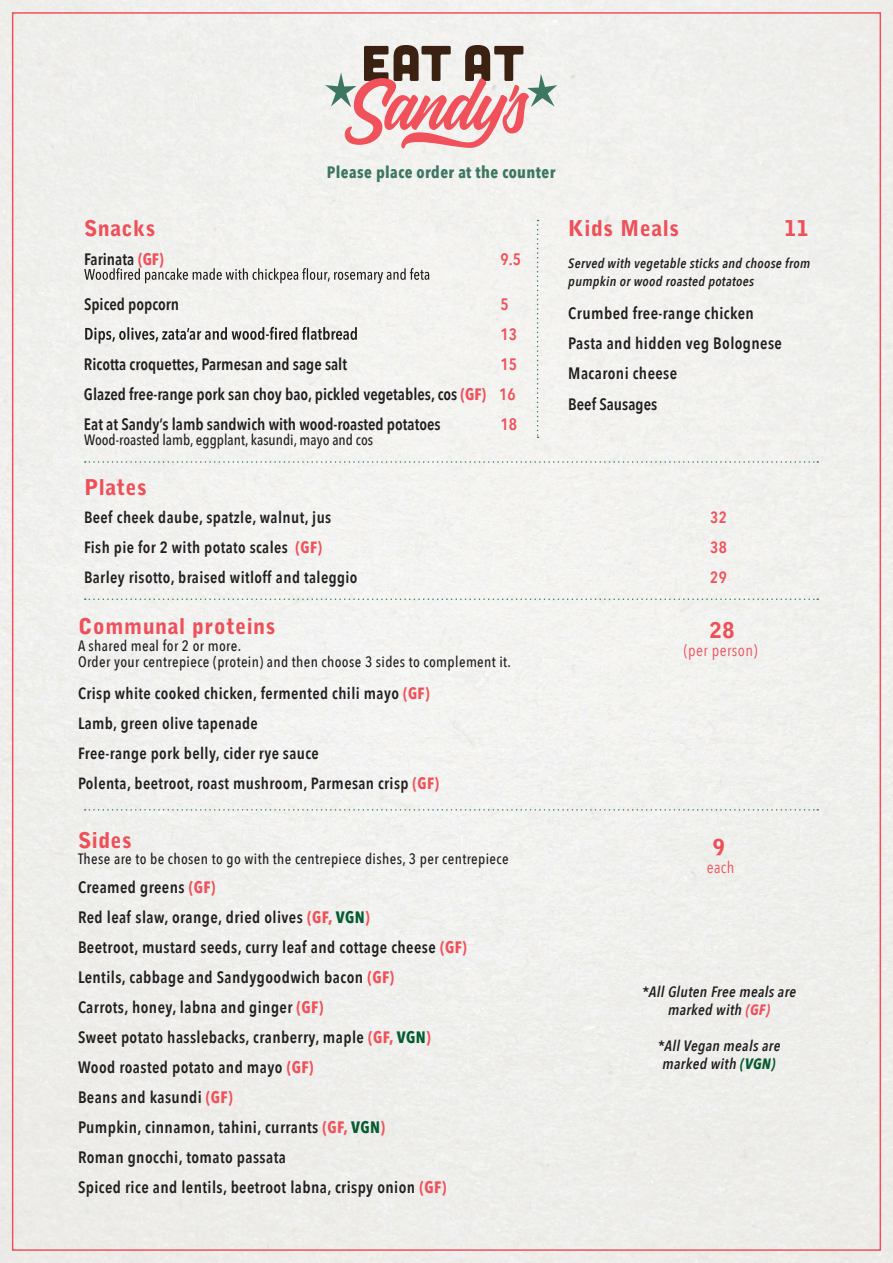
<style>
.page{position:relative;width:893px;height:1263px;background:#f0f0ee}
.page>*{position:absolute;margin:0;border:0;box-sizing:border-box;transform-origin:0 0}
.t1{font:900 21.6px "Bell Gothic Std";letter-spacing:.025em;color:#ef4f58}
.t2{font:600 16.5px/30px "Avenir Next Condensed";letter-spacing:.025em;color:#231f20}
.t3{font:600 16.5px "Avenir Next Condensed";color:#231f20}
.t4{font:700 16.5px "Avenir Next Condensed";letter-spacing:.025em;color:#3d7663}
.t5{font:600 16.5px/30px "Avenir Next Condensed";color:#f0515a}
.t6{font:600 16.2px/30px "Avenir Next Condensed";letter-spacing:.025em;color:#231f20}
.t7{font:16.2px "Avenir Next Condensed";letter-spacing:.025em;color:#f0515a}
.t8{font:600 16.2px "Avenir Next Condensed";color:#f0515a}
.t9{font:500 15px/16.5px "Avenir Next Condensed";letter-spacing:.025em;color:#231f20}
.t10{font:italic 600 15px/18px "Avenir Next Condensed";letter-spacing:.025em;color:#231f20;text-align:center}
.t11{font:500 15px "Avenir Next Condensed";color:#231f20}
.t12{font:italic 600 13.5px/18px "Avenir Next Condensed";letter-spacing:.025em;color:#231f20}
.s1{font-weight:700;color:#f0515a}
.s2{color:#f0515a}
.s3{font-weight:700;color:#065b30}
</style>
<div class="page">
<svg style="left:325px;top:45px;width:232px;height:104px"></svg>
<svg style="left:85px;top:461px;width:733px;height:2px"></svg>
<svg style="left:537px;top:220px;width:2px;height:218px"></svg>
<svg style="left:85px;top:598px;width:733px;height:2px"></svg>
<svg style="left:85px;top:809px;width:733px;height:2px"></svg>
<svg style="left:84px;top:268px;width:345px;height:15px"></svg>
<svg style="left:85px;top:327px;width:272px;height:17px"></svg>
<p class="t4" style="left:327px;top:162px;width:230px">Please place order at the counter</p>
<h1 class="t1" style="left:84px;top:216px;width:73px">Snacks</h1>
<p class="t3" style="left:84px;top:245px;width:81px">Farinata <span class="s1">(GF)</span></p>
<p class="t5" style="left:501px;top:243px;width:22px">9.5</p>
<p class="t3" style="left:84px;top:290px;width:97px">Spiced popcorn</p>
<p class="t5" style="left:501px;top:288px;width:18px">5<br>13</p>
<p class="t3" style="left:84px;top:350px;width:265px">Ricotta croquettes, Parmesan and sage salt</p>
<p class="t2" style="left:84px;top:348px;width:435px;text-align:justify;text-indent:417px"><span class="s2">15<br></span>Glazed free-range pork san choy bao, pickled vegetables, cos <span class="s1">(GF)</span> <span class="s2">16<br></span>Eat at Sandy’s lamb sandwich with wood-roasted potatoes</p>
<p class="t5" style="left:501px;top:408px;width:18px">18</p>
<p class="t11" style="left:84px;top:430px;width:291px">Wood-roasted lamb, eggplant, kasundi, mayo and cos</p>
<h1 class="t1" style="left:568px;top:216px;width:112px">Kids Meals</h1>
<h1 class="t1" style="left:784px;top:216px;width:26px">11</h1>
<p class="t12" style="left:568px;top:254px;width:243px">Served with vegetable sticks and choose from pumpkin or wood roasted potatoes</p>
<p class="t2" style="left:568px;top:297px;width:215px">Crumbed free-range chicken<br>Pasta and hidden veg Bolognese<br>Macaroni cheese</p>
<p class="t3" style="left:568px;top:390px;width:90px">Beef Sausages</p>
<h1 class="t1" style="left:84px;top:474px;width:64px">Plates</h1>
<p class="t6" style="left:84px;top:502px;width:249px">Beef cheek daube, spatzle, walnut, jus</p>
<p class="t8" style="left:710px;top:504px;width:18px">32</p>
<p class="t6" style="left:84px;top:532px;width:240px">Fish pie for 2 with potato scales <span class="s1">(GF)</span></p>
<p class="t8" style="left:710px;top:534px;width:18px">38</p>
<p class="t6" style="left:84px;top:562px;width:275px">Barley risotto, braised witloff and taleggio</p>
<p class="t8" style="left:710px;top:564px;width:18px">29</p>
<h1 class="t1" style="left:78px;top:614px;width:199px">Communal proteins</h1>
<p class="t9" style="left:78px;top:637px;width:435px">A shared meal for 2 or more.<br>Order your centrepiece (protein) and then choose 3 sides to complement it.</p>
<p class="t6" style="left:78px;top:678px;width:363px">Crisp white cooked chicken, fermented chili mayo <span class="s1">(GF)<br></span>Lamb, green olive tapenade<br>Free-range pork belly, cider rye sauce<br>Polenta, beetroot, roast mushroom, Parmesan crisp <span class="s1">(GF)</span></p>
<h1 class="t1" style="left:78px;top:827px;width:55px">Sides</h1>
<p class="t9" style="left:78px;top:850px;width:432px">These are to be chosen to go with the centrepiece dishes, 3 per centrepiece</p>
<p class="t2" style="left:78px;top:871px;width:390px">Creamed greens <span class="s1">(GF)<br></span>Red leaf slaw, orange, dried olives <span class="s1">(GF,</span> <span class="s3">VGN</span><span class="s1">)<br></span>Beetroot, mustard seeds, curry leaf and cottage cheese <span class="s1">(GF)<br></span>Lentils, cabbage and Sandygoodwich bacon <span class="s1">(GF)<br></span>Carrots, honey, labna and ginger <span class="s1">(GF)<br></span>Sweet potato hasslebacks, cranberry, maple <span class="s1">(GF,</span> <span class="s3">VGN</span><span class="s1">)<br></span>Wood roasted potato and mayo <span class="s1">(GF)<br></span>Beans and kasundi <span class="s1">(GF)<br></span>Pumpkin, cinnamon, tahini, currants <span class="s1">(GF,</span> <span class="s3">VGN</span><span class="s1">)<br></span>Roman gnocchi, tomato passata<br>Spiced rice and lentils, beetroot labna, crispy onion <span class="s1">(GF)</span></p>
<h1 class="t1" style="left:710px;top:617px;width:26px">28</h1>
<p class="t7" style="left:684px;top:636px;width:75px">(per person)</p>
<h1 class="t1" style="left:713px;top:835px;width:14px">9</h1>
<p class="t7" style="left:707px;top:854px;width:29px">each</p>
<p class="t10" style="left:642px;top:983px;width:156px">*All Gluten Free meals are marked with <span class="s1">(GF)</span></p>
<p class="t10" style="left:657px;top:1037px;width:124px">*All Vegan meals are marked with <span class="s3">(VGN)</span></p>
</div>
